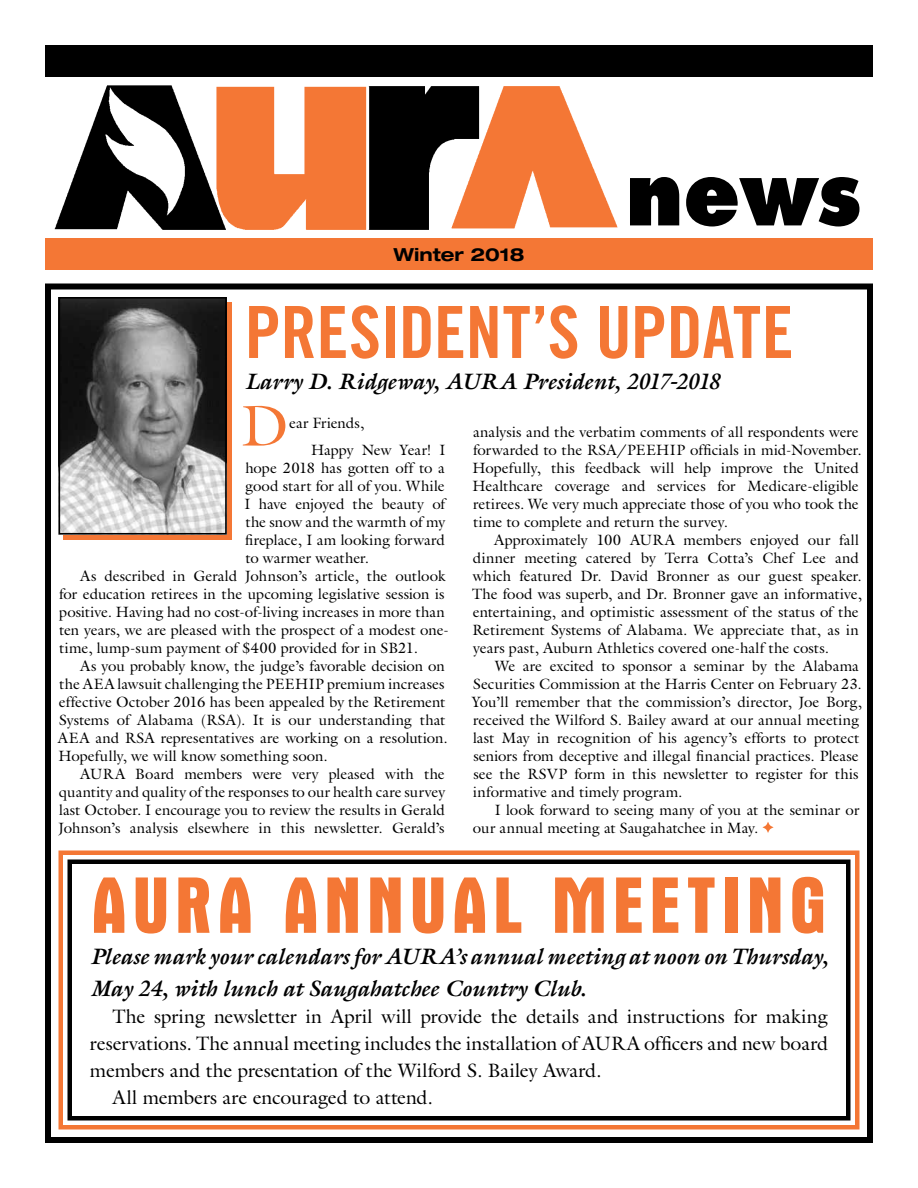
<style>
.page{position:relative;width:918px;height:1188px;background:#fff}
.page>*{position:absolute;margin:0;border:0;box-sizing:border-box;transform-origin:0 0}
.t1{font:700 condensed 81px "Aurora BT";letter-spacing:.065em;color:#f47735}
.t2{font:72px "Trade Gothic Bold Cond Twenty";color:#f47735}
.t3{font:58.05px "Galliard";color:#f47735}
.t4{font:italic 700 22.5px/31.5px "Galliard";letter-spacing:-.005em;color:#000}
.t5{font:19.5px "Galliard";letter-spacing:-.01em;color:#000}
.t6{font:700 expanded 18px "Helvetica Neue";color:#000}
.t7{font:15px/18px "Galliard";color:#000}
</style>
<div class="page">
<div style="left:45px;top:284px;width:828px;height:859px;border:6px solid #000"></div>
<img style="left:63px;top:86px;width:555px;height:144px">
<svg style="left:630px;top:177px;width:229px;height:49px"></svg>
<div style="left:45px;top:45px;width:828px;height:31px;background:#000"></div>
<div style="left:45px;top:238px;width:828px;height:32px;background:#f47735"></div>
<svg style="left:763px;top:822px;width:10px;height:11px"></svg>
<div style="left:63px;top:302px;width:169px;height:238px;background:#f47735"></div>
<img style="left:61px;top:300px;width:163px;height:232px">
<div style="left:58px;top:297px;width:169px;height:238px;border:2px solid #000"></div>
<div style="left:58px;top:850px;width:802px;height:280px;border:4px solid #f47735"></div>
<div style="left:68px;top:860px;width:782px;height:260px;border:4px solid #000"></div>
<p class="t6" style="left:393px;top:244px;width:133px">Winter 2018</p>
<h2 class="t2" style="left:245px;top:289px;width:550px">PRESIDENT’S UPDATE</h2>
<h3 class="t4" style="left:245px;top:366px;width:476px">Larry D. Ridgeway, AURA President, 2017-2018</h3>
<h3 class="t3" style="left:241px;top:389px;width:49px">D</h3>
<p class="t7" style="left:311px;top:409px;width:136px;line-height:27px;text-indent:-22px">ear Friends,<br>Happy New Year! I</p>
<p class="t7" style="left:245px;top:458px;width:201px">hope 2018 has gotten off to a</p>
<p class="t7" style="left:245px;top:476px;width:201px">good start for all of you. While</p>
<p class="t7" style="left:245px;top:494px;width:202px">I have enjoyed the beauty of</p>
<p class="t7" style="left:245px;top:512px;width:201px">the snow and the warmth of my</p>
<p class="t7" style="left:245px;top:530px;width:201px">fireplace, I am looking forward</p>
<p class="t7" style="left:245px;top:548px;width:125px">to warmer weather.</p>
<p class="t7" style="left:80px;top:566px;width:367px">As described in Gerald Johnson’s article, the outlook</p>
<p class="t7" style="left:59px;top:584px;width:387px">for education retirees in the upcoming legislative session is</p>
<p class="t7" style="left:59px;top:602px;width:387px">positive. Having had no cost-of-living increases in more than</p>
<p class="t7" style="left:59px;top:620px;width:391px">ten years, we are pleased with the prospect of a modest one-</p>
<p class="t7" style="left:59px;top:638px;width:360px">time, lump-sum payment of $400 provided for in SB21.</p>
<p class="t7" style="left:80px;top:656px;width:366px">As you probably know, the judge’s favorable decision on</p>
<p class="t7" style="left:59px;top:674px;width:387px">the AEA lawsuit challenging the PEEHIP premium increases</p>
<p class="t7" style="left:59px;top:692px;width:388px">effective October 2016 has been appealed by the Retirement</p>
<p class="t7" style="left:59px;top:710px;width:388px">Systems of Alabama (RSA). It is our understanding that</p>
<p class="t7" style="left:58px;top:728px;width:392px">AEA and RSA representatives are working on a resolution.</p>
<p class="t7" style="left:58px;top:746px;width:271px">Hopefully, we will know something soon.</p>
<p class="t7" style="left:80px;top:764px;width:366px">AURA Board members were very pleased with the</p>
<p class="t7" style="left:59px;top:782px;width:388px">quantity and quality of the responses to our health care survey</p>
<p class="t7" style="left:59px;top:800px;width:387px">last October. I encourage you to review the results in Gerald</p>
<p class="t7" style="left:58px;top:818px;width:388px">Johnson’s analysis elsewhere in this newsletter. Gerald’s</p>
<p class="t7" style="left:472px;top:422px;width:391px">analysis and the verbatim comments of all respondents were forwarded to the RSA/PEEHIP officials in mid-November.<br>Hopefully, this feedback will help improve the United Healthcare coverage and services for Medicare-eligible retirees. We very much appreciate those of you who took the time to complete and return the survey.</p>
<p class="t7" style="left:472px;top:530px;width:391px;text-indent:22px">Approximately 100 AURA members enjoyed our fall dinner meeting catered by Terra Cotta’s Chef Lee and which featured Dr. David Bronner as our guest speaker.<br>The food was superb, and Dr. Bronner gave an informative, entertaining, and optimistic assessment of the status of the Retirement Systems of Alabama. We appreciate that, as in years past, Auburn Athletics covered one-half the costs.</p>
<p class="t7" style="left:472px;top:656px;width:392px;text-indent:23px">We are excited to sponsor a seminar by the Alabama Securities Commission at the Harris Center on February 23.<br>You’ll remember that the commission’s director, Joe Borg, received the Wilford S. Bailey award at our annual meeting last May in recognition of his agency’s efforts to protect seniors from deceptive and illegal financial practices. Please see the RSVP form in this newsletter to register for this informative and timely program.</p>
<p class="t7" style="left:473px;top:800px;width:388px;text-indent:22px">I look forward to seeing many of you at the seminar or our annual meeting at Saugahatchee in May.</p>
<h1 class="t1" style="left:91px;top:859px;width:737px">AURA ANNUAL MEETING</h1>
<h3 class="t4" style="left:90px;top:941px;width:739px">Please mark your calendars for AURA’s annual meeting at noon on Thursday,<br>May 24, with lunch at Saugahatchee Country Club.</h3>
<h3 class="t5" style="left:113px;top:1004px;width:717px">The spring newsletter in April will provide the details and instructions for making</h3>
<h3 class="t5" style="left:90px;top:1031px;width:739px">reservations. The annual meeting includes the installation of AURA officers and new board</h3>
<h3 class="t5" style="left:90px;top:1058px;width:513px">members and the presentation of the Wilford S. Bailey Award.</h3>
<h3 class="t5" style="left:113px;top:1085px;width:322px">All members are encouraged to attend.</h3>
</div>
